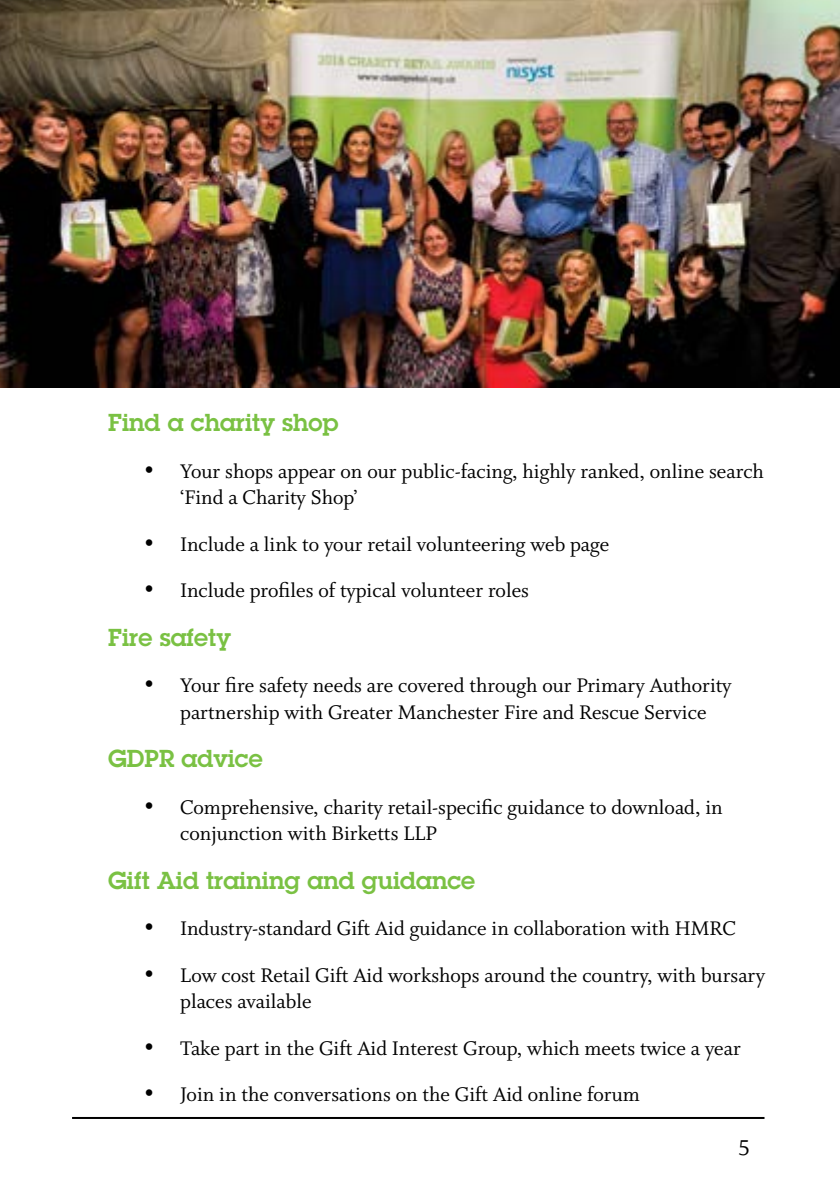
<style>
.page{position:relative;width:840px;height:1191px;background:#fff}
.page>*{position:absolute;margin:0;border:0;box-sizing:border-box;transform-origin:0 0}
.t1{font:600 24px "Lubalin Graph Std";color:#7ac143}
.t2{font:24px "Whitman";color:#000}
.t3{font:22px/26.4px "Whitman";color:#000}
</style>
<div class="page">
<hr style="left:72px;top:1117px;width:692px;height:2px;background:#000">
<img style="left:0;top:0;width:839px;height:387px">
<p class="t1" style="left:108px;top:407px;width:231px">Find a charity shop</p>
<p class="t3" style="left:180px;top:458px;width:585px;text-indent:-36px">• Your shops appear on our public-facing, highly ranked, online search ‘Find a Charity Shop’</p>
<p class="t3" style="left:144px;top:531px;width:466px">• Include a link to your retail volunteering web page</p>
<p class="t3" style="left:144px;top:577px;width:386px">• Include profiles of typical volunteer roles</p>
<p class="t1" style="left:108px;top:621px;width:124px">Fire safety</p>
<p class="t3" style="left:144px;top:672px;width:588px;text-align:center">• Your fire safety needs are covered through our Primary Authority partnership with Greater Manchester Fire and Rescue Service</p>
<p class="t1" style="left:108px;top:743px;width:156px">GDPR advice</p>
<p class="t3" style="left:180px;top:794px;width:543px;text-indent:-36px">• Comprehensive, charity retail-specific guidance to download, in conjunction with Birketts LLP</p>
<p class="t1" style="left:108px;top:864px;width:368px">Gift Aid training and guidance</p>
<p class="t3" style="left:144px;top:916px;width:593px">• Industry-standard Gift Aid guidance in collaboration with HMRC</p>
<p class="t3" style="left:180px;top:962px;width:586px;text-indent:-36px">• Low cost Retail Gift Aid workshops around the country, with bursary places available</p>
<p class="t3" style="left:144px;top:1035px;width:598px">• Take part in the Gift Aid Interest Group, which meets twice a year</p>
<p class="t3" style="left:144px;top:1081px;width:497px">• Join in the conversations on the Gift Aid online forum</p>
<p class="t2" style="left:738px;top:1134px;width:13px">5</p>
</div>
